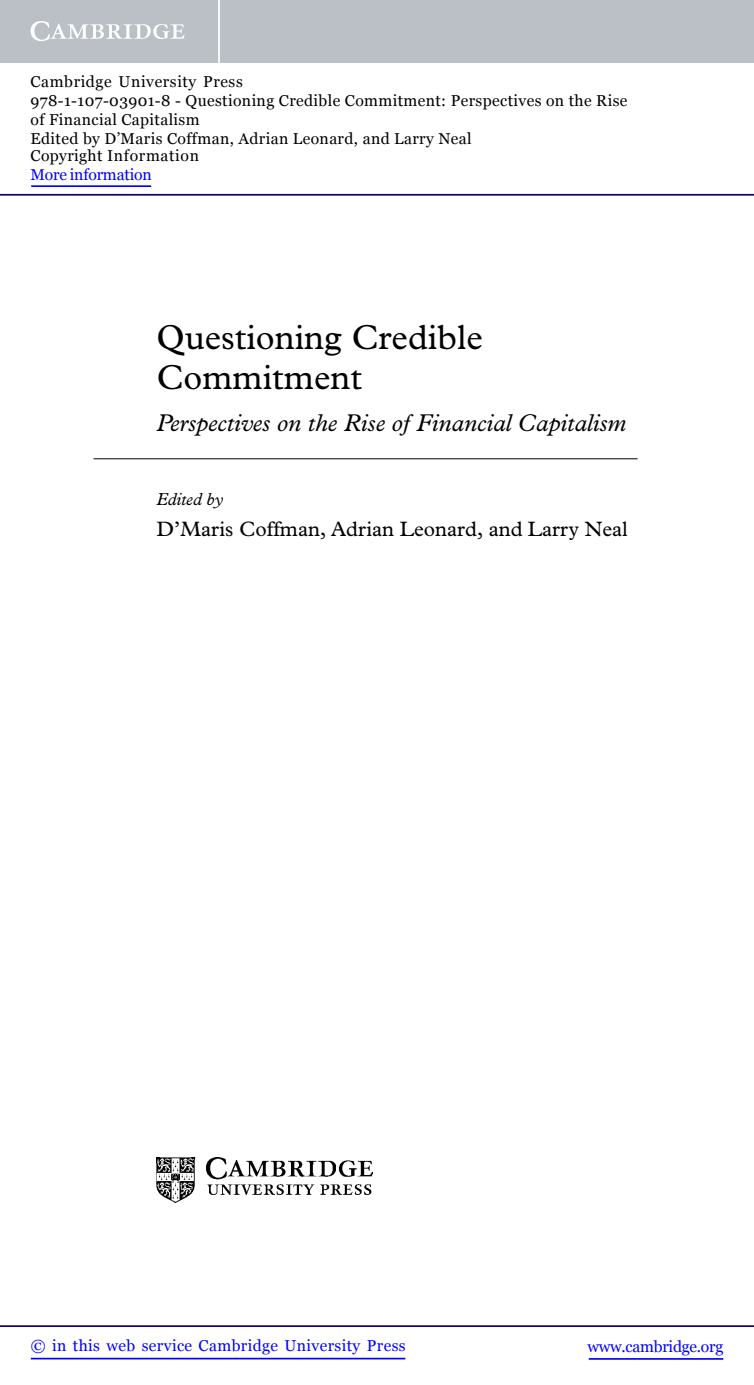
<style>
.page{position:relative;width:754px;height:1385px;background:#fff}
.page>*{position:absolute;margin:0;border:0;box-sizing:border-box;transform-origin:0 0}
.t1{font:34.82px/40.1px "Plantin";color:#000}
.t2{font:italic 24.32px "Plantin";color:#000}
.t3{font:21px "Plantin";color:#000}
.t4{font:italic 17.5px "Plantin";color:#000}
.t5{font:15.75px/18.6px "Georgia";letter-spacing:.025em;color:#000}
.t6{font:15.75px "Georgia";letter-spacing:.025em;color:#00f}
.t7{font:15.75px "Georgia";letter-spacing:-.015em;color:#00f}
.t8{font:15.75px "Georgia";letter-spacing:-.01em;color:#00f}
</style>
<div class="page">
<hr style="left:94px;top:458px;width:544px;height:1px;background:#000">
<img style="left:156px;top:1157px;width:217px;height:45px">
<hr style="left:589px;top:1358px;width:134px;height:1px;background:#00f">
<hr style="left:0;top:1325px;width:754px;height:2px;background:#150666">
<hr style="left:31px;top:1357px;width:374px;height:2px;background:#00f">
<div style="left:0;top:0;width:754px;height:63px;background:#bac0c6"></div>
<svg style="left:31px;top:21px;width:154px;height:20px"></svg>
<hr style="left:218px;top:0;width:2px;height:63px;background:#fff">
<hr style="left:0;top:194px;width:754px;height:2px;background:#150666">
<hr style="left:31px;top:185px;width:120px;height:2px;background:#00f">
<p class="t5" style="left:31px;top:72px;width:598px">Cambridge University Press<br>978-1-107-03901-8 - Questioning Credible Commitment: Perspectives on the Rise of Financial Capitalism<br>Edited by D’Maris Coffman, Adrian Leonard, and Larry Neal<br>Copyright Information</p>
<p class="t8" style="left:31px;top:166px;width:123px">More information</p>
<h1 class="t1" style="left:156px;top:320px;width:328px">Questioning Credible<br>Commitment</h1>
<h2 class="t2" style="left:156px;top:414px;width:472px">Perspectives on the Rise of Financial Capitalism</h2>
<p class="t4" style="left:156px;top:492px;width:68px">Edited by</p>
<h3 class="t3" style="left:156px;top:521px;width:473px">D’Maris Coffman, Adrian Leonard, and Larry Neal</h3>
<p class="t6" style="left:31px;top:1337px;width:376px">© in this web service Cambridge University Press</p>
<p class="t7" style="left:587px;top:1337px;width:137px">www.cambridge.org</p>
</div>
